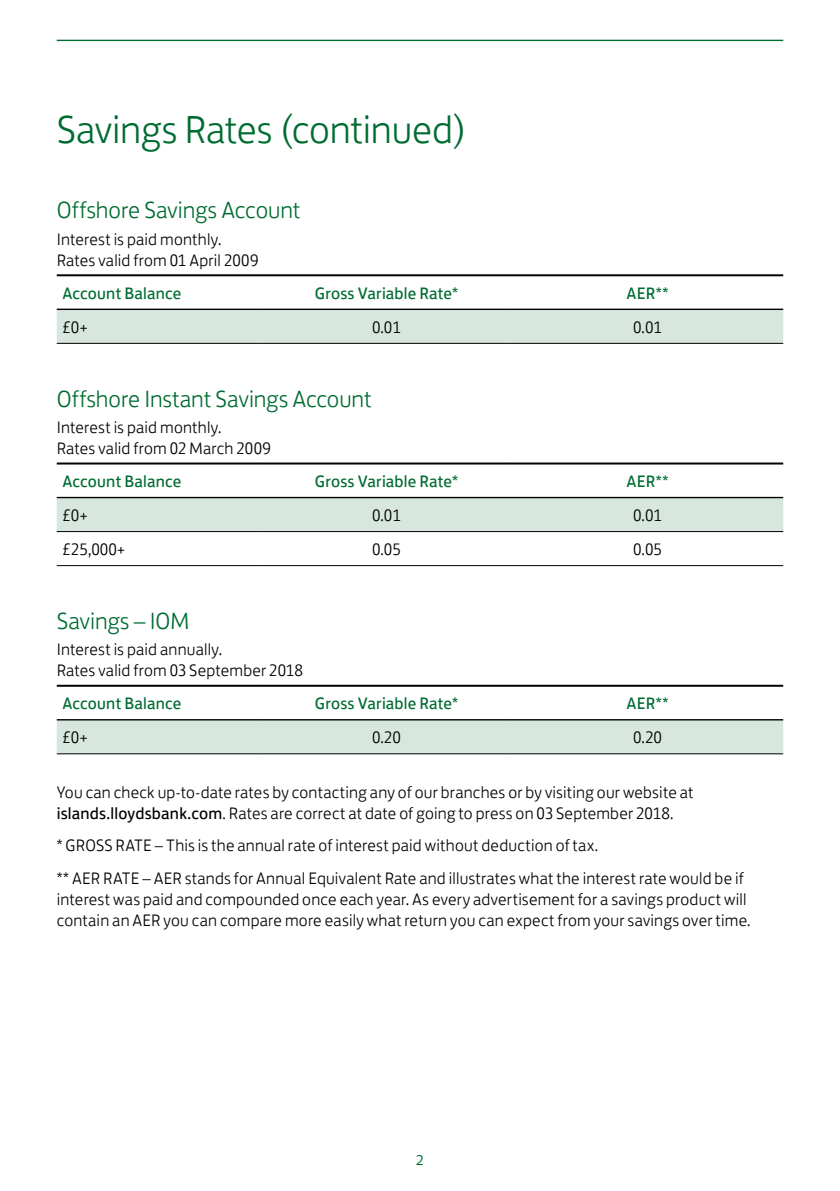
<style>
.page{position:relative;width:840px;height:1191px;background:#fff}
.page>*{position:absolute;margin:0;border:0;box-sizing:border-box;transform-origin:0 0}
.t1{font:300 40px "Lloyds Bank Jack";letter-spacing:-.005em;color:#006c32}
.t2{font:300 24px "Lloyds Bank Jack";color:#006c32}
.t3{font:300 18px "Lloyds Bank Jack";color:#006c32}
.t4{font:300 17px/21px "Lloyds Bank Jack";letter-spacing:.01em;color:#000}
.t5{font:17px "Lloyds Bank Jack";letter-spacing:.01em;color:#006c32}
.s1{font-weight:400}
</style>
<div class="page">
<hr style="left:57px;top:40px;width:725px;height:1px;background:#006c32">
<div style="left:57px;top:310px;width:725px;height:33px;background:#d8e7dd"></div>
<hr style="left:57px;top:274px;width:204px;height:2px;background:#000">
<hr style="left:261px;top:274px;width:250px;height:2px;background:#000">
<hr style="left:511px;top:274px;width:271px;height:2px;background:#000">
<hr style="left:57px;top:309px;width:204px;height:1px;background:#000">
<hr style="left:261px;top:309px;width:250px;height:1px;background:#000">
<hr style="left:511px;top:309px;width:271px;height:1px;background:#000">
<hr style="left:57px;top:343px;width:204px;height:1px;background:#000">
<hr style="left:261px;top:343px;width:250px;height:1px;background:#000">
<hr style="left:511px;top:343px;width:271px;height:1px;background:#000">
<div style="left:57px;top:498px;width:725px;height:35px;background:#d8e7dd"></div>
<hr style="left:57px;top:462px;width:204px;height:2px;background:#000">
<hr style="left:261px;top:462px;width:250px;height:2px;background:#000">
<hr style="left:511px;top:462px;width:271px;height:2px;background:#000">
<hr style="left:57px;top:497px;width:204px;height:1px;background:#000">
<hr style="left:261px;top:497px;width:250px;height:1px;background:#000">
<hr style="left:511px;top:497px;width:271px;height:1px;background:#000">
<hr style="left:57px;top:531px;width:204px;height:1px;background:#000">
<hr style="left:261px;top:531px;width:250px;height:1px;background:#000">
<hr style="left:511px;top:531px;width:271px;height:1px;background:#000">
<hr style="left:57px;top:565px;width:204px;height:1px;background:#000">
<hr style="left:261px;top:565px;width:250px;height:1px;background:#000">
<hr style="left:511px;top:565px;width:271px;height:1px;background:#000">
<div style="left:57px;top:720px;width:725px;height:33px;background:#d8e7dd"></div>
<hr style="left:57px;top:685px;width:204px;height:2px;background:#000">
<hr style="left:261px;top:685px;width:250px;height:2px;background:#000">
<hr style="left:511px;top:685px;width:271px;height:2px;background:#000">
<hr style="left:57px;top:719px;width:204px;height:1px;background:#000">
<hr style="left:261px;top:719px;width:250px;height:1px;background:#000">
<hr style="left:511px;top:719px;width:271px;height:1px;background:#000">
<hr style="left:57px;top:753px;width:204px;height:1px;background:#000">
<hr style="left:261px;top:753px;width:250px;height:1px;background:#000">
<hr style="left:511px;top:753px;width:271px;height:1px;background:#000">
<h1 class="t1" style="left:57px;top:98px;width:411px">Savings Rates (continued)</h1>
<h2 class="t2" style="left:57px;top:191px;width:245px">Offshore Savings Account</h2>
<p class="t4" style="left:57px;top:227px;width:203px">Interest is paid monthly.<br>Rates valid from 01 April 2009</p>
<p class="t5" style="left:62px;top:279px;width:121px">Account Balance</p>
<p class="t5" style="left:314px;top:279px;width:145px">Gross Variable Rate*</p>
<p class="t5" style="left:626px;top:279px;width:43px">AER**</p>
<p class="t4" style="left:62px;top:315px;width:27px">£0+</p>
<p class="t4" style="left:372px;top:315px;width:30px">0.01</p>
<p class="t4" style="left:632px;top:315px;width:30px">0.01</p>
<h2 class="t2" style="left:57px;top:379px;width:316px">Offshore Instant Savings Account</h2>
<p class="t4" style="left:57px;top:415px;width:216px">Interest is paid monthly.<br>Rates valid from 02 March 2009</p>
<p class="t5" style="left:62px;top:468px;width:121px">Account Balance</p>
<p class="t5" style="left:314px;top:468px;width:145px">Gross Variable Rate*</p>
<p class="t5" style="left:626px;top:468px;width:43px">AER**</p>
<p class="t4" style="left:62px;top:503px;width:27px">£0+</p>
<p class="t4" style="left:372px;top:503px;width:30px">0.01</p>
<p class="t4" style="left:632px;top:503px;width:30px">0.01</p>
<p class="t4" style="left:62px;top:537px;width:64px">£25,000+</p>
<p class="t4" style="left:372px;top:537px;width:30px">0.05</p>
<p class="t4" style="left:632px;top:537px;width:30px">0.05</p>
<h2 class="t2" style="left:57px;top:601px;width:134px">Savings – IOM</h2>
<p class="t4" style="left:57px;top:637px;width:248px">Interest is paid annually.<br>Rates valid from 03 September 2018</p>
<p class="t5" style="left:62px;top:690px;width:121px">Account Balance</p>
<p class="t5" style="left:314px;top:690px;width:145px">Gross Variable Rate*</p>
<p class="t5" style="left:626px;top:690px;width:43px">AER**</p>
<p class="t4" style="left:62px;top:725px;width:27px">£0+</p>
<p class="t4" style="left:372px;top:725px;width:30px">0.20</p>
<p class="t4" style="left:632px;top:725px;width:30px">0.20</p>
<p class="t4" style="left:57px;top:780px;width:638px">You can check up-to-date rates by contacting any of our branches or by visiting our website at <span class="s1">islands.lloydsbank.com</span>. Rates are correct at date of going to press on 03 September 2018.</p>
<p class="t4" style="left:57px;top:827px;width:688px;line-height:32.4px">* GROSS RATE – This is the annual rate of interest paid without deduction of tax.<br>** AER RATE – AER stands for Annual Equivalent Rate and illustrates what the interest rate would be if</p>
<p class="t4" style="left:57px;top:886px;width:695px">interest was paid and compounded once each year. As every advertisement for a savings product will contain an AER you can compare more easily what return you can expect from your savings over time.</p>
<p class="t3" style="left:416px;top:1145px;width:9px">2</p>
</div>
